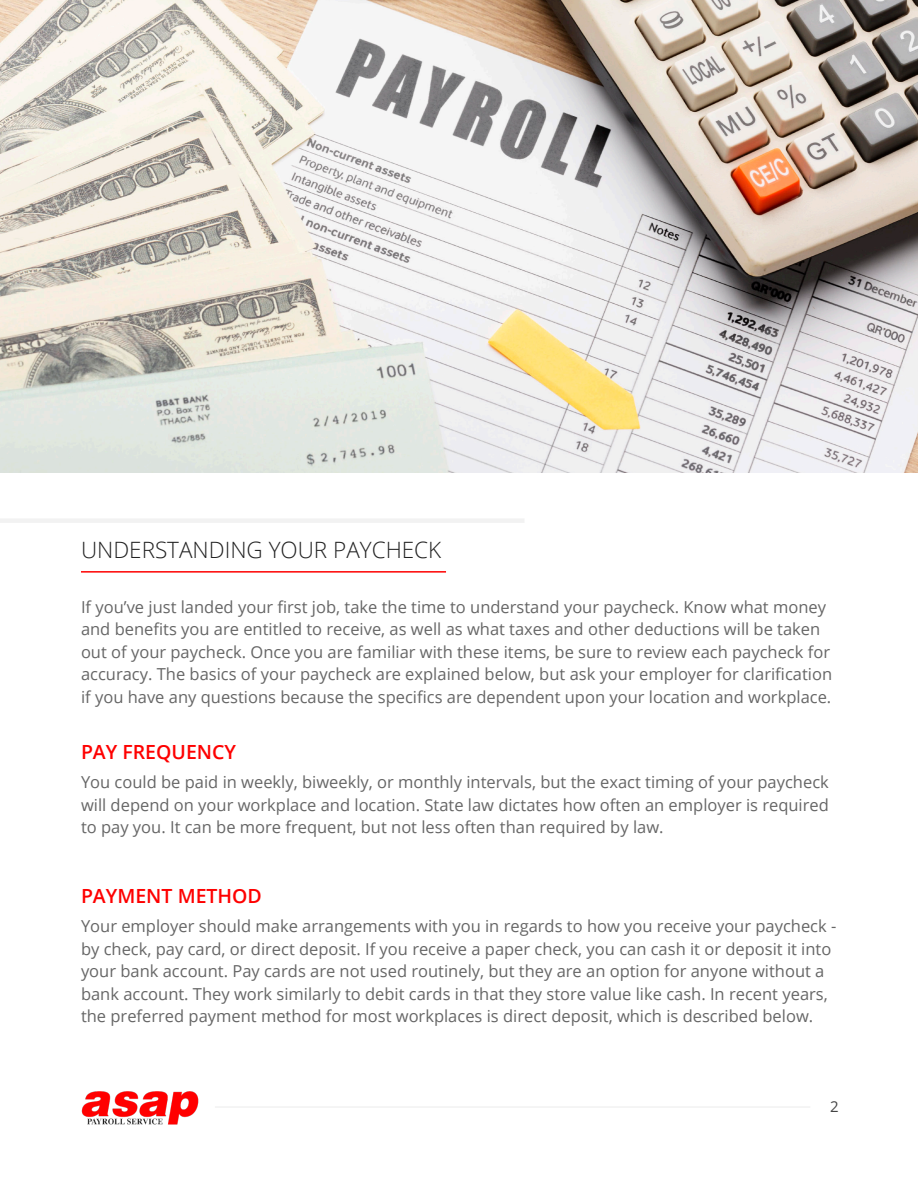
<style>
.page{position:relative;width:918px;height:1188px;background:#fff}
.page>*{position:absolute;margin:0;border:0;box-sizing:border-box;transform-origin:0 0}
.t1{font:300 22.5px "Open Sans";color:#222}
.HEADING{font:600 19.5px "Open Sans";color:#fe0000}
.t2{font:16.5px/22.5px "Open Sans";color:#666}
.t3{font:15px "Open Sans";color:#444}
</style>
<div class="page">
<hr style="left:81px;top:571px;width:365px;height:2px;background:#fe0000">
<div style="left:0;top:518px;width:525px;height:5px;background:#f2f2f2"></div>
<img style="left:0;top:0;width:918px;height:472px">
<img style="left:81px;top:1092px;width:118px;height:33px">
<hr style="left:215px;top:1106px;width:595px;height:2px;background:#f2f2f2">
<p class="t1" style="left:81px;top:535px;width:362px">UNDERSTANDING YOUR PAYCHECK</p>
<p class="t2" style="left:81px;top:595px;width:753px">If you’ve just landed your first job, take the time to understand your paycheck. Know what money and benefits you are entitled to receive, as well as what taxes and other deductions will be taken out of your paycheck. Once you are familiar with these items, be sure to review each paycheck for accuracy. The basics of your paycheck are explained below, but ask your employer for clarification if you have any questions because the specifics are dependent upon your location and workplace.</p>
<p class="HEADING" style="left:81px;top:739px;width:157px">PAY FREQUENCY</p>
<p class="t2" style="left:81px;top:771px;width:749px;text-align:justify">You could be paid in weekly, biweekly, or monthly intervals, but the exact timing of your paycheck will depend on your workplace and location. State law dictates how often an employer is required to pay you. It can be more frequent, but not less often than required by law.</p>
<p class="HEADING" style="left:81px;top:883px;width:182px">PAYMENT METHOD</p>
<p class="t2" style="left:81px;top:915px;width:757px">Your employer should make arrangements with you in regards to how you receive your paycheck - by check, pay card, or direct deposit. If you receive a paper check, you can cash it or deposit it into your bank account. Pay cards are not used routinely, but they are an option for anyone without a bank account. They work similarly to debit cards in that they store value like cash. In recent years, the preferred payment method for most workplaces is direct deposit, which is described below.</p>
<p class="t3" style="left:830px;top:1097px;width:10px">2</p>
</div>
